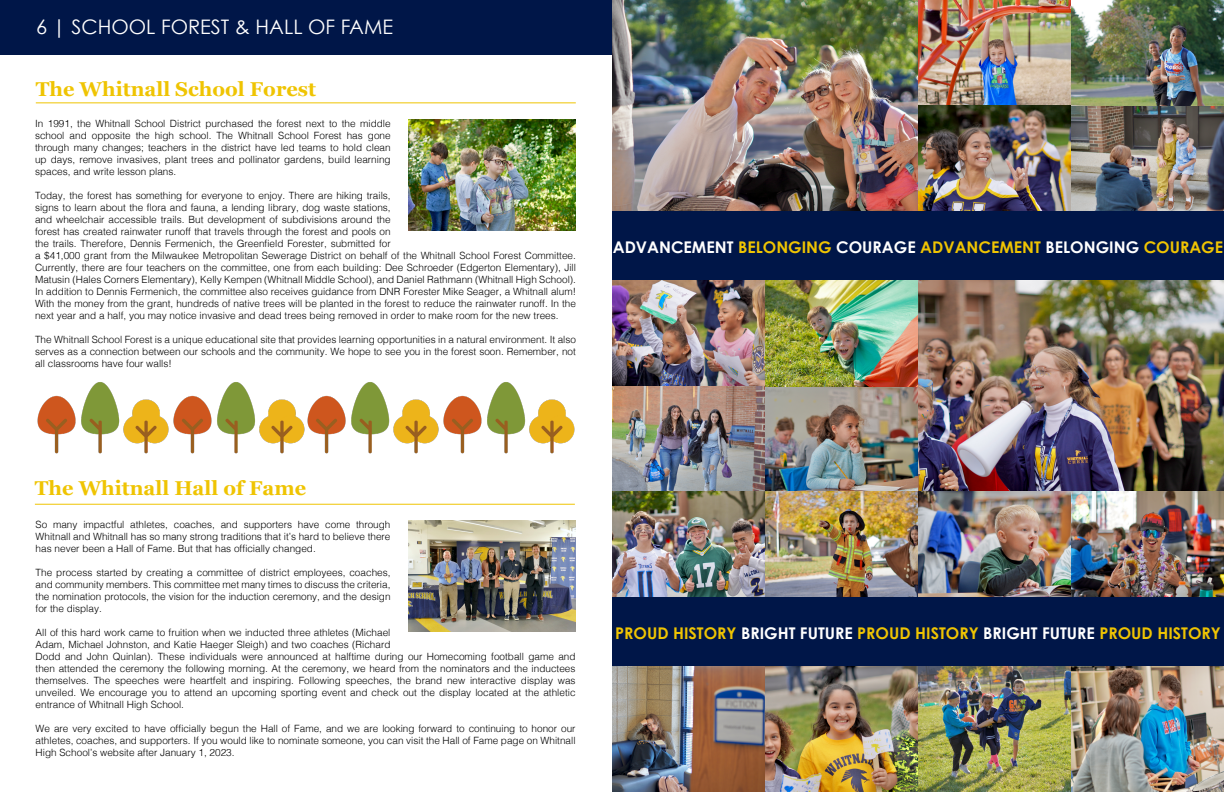
<style>
.page{position:relative;width:1224px;height:792px;background:#fff}
.page>*{position:absolute;margin:0;border:0;box-sizing:border-box;transform-origin:0 0}
.t1{font:700 20px "Georgia";color:#efc402}
.t2{font:20px "Century Gothic";color:#fff}
.t3{font:700 16.1px "Century Gothic";color:#efc402}
.t4{font:700 16.1px "Century Gothic";color:#fff}
.t5{font:300 10px/12px "Helvetica";color:#000;text-align:justify}
.s1{color:#efc402}
.s2{color:#fff}
</style>
<div class="page">
<img style="left:612px;top:0;width:612px;height:211px">
<div style="left:612px;top:211px;width:612px;height:70px;background:#001648"></div>
<div style="left:0;top:0;width:612px;height:54px;background:#001648"></div>
<hr style="left:36px;top:102px;width:540px;height:1px;background:#efc402">
<hr style="left:35px;top:504px;width:540px;height:1px;background:#efc402">
<img style="left:409px;top:119px;width:167px;height:111px">
<img style="left:409px;top:520px;width:167px;height:112px">
<img style="left:37px;top:382px;width:538px;height:72px">
<img style="left:612px;top:281px;width:612px;height:316px">
<div style="left:612px;top:597px;width:612px;height:70px;background:#001648"></div>
<img style="left:612px;top:667px;width:612px;height:125px">
<h1 class="t2" style="left:36px;top:15px;width:359px">6 | SCHOOL FOREST &amp; HALL OF FAME</h1>
<h1 class="t1" style="left:36px;top:74px;width:282px">The Whitnall School Forest</h1>
<p class="t5" style="left:35px;top:117px;width:357px">In 1991, the Whitnall School District purchased the forest next to the middle school and opposite the high school. The Whitnall School Forest has gone through many changes; teachers in the district have led teams to hold clean up days, remove invasives, plant trees and pollinator gardens, build learning spaces, and write lesson plans.</p>
<p class="t5" style="left:35px;top:189px;width:542px;text-align:left">Today, the forest has something for everyone to enjoy. There are hiking trails,<br>signs to learn about the flora and fauna, a lending library, dog waste stations,<br>and wheelchair accessible trails. But development of subdivisions around the<br>forest has created rainwater runoff that travels through the forest and pools on<br>the trails. Therefore, Dennis Fermenich, the Greenfield Forester, submitted for<br>a $41,000 grant from the Milwaukee Metropolitan Sewerage District on behalf of the Whitnall School Forest Committee.<br>Currently, there are four teachers on the committee, one from each building: Dee Schroeder (Edgerton Elementary), Jill Matusin (Hales Corners Elementary), Kelly Kempen (Whitnall Middle School), and Daniel Rathmann (Whitnall High School).<br>In addition to Dennis Fermenich, the committee also receives guidance from DNR Forester Mike Seager, a Whitnall alum!<br>With the money from the grant, hundreds of native trees will be planted in the forest to reduce the rainwater runoff. In the next year and a half, you may notice invasive and dead trees being removed in order to make room for the new trees.</p>
<p class="t5" style="left:35px;top:333px;width:542px">The Whitnall School Forest is a unique educational site that provides learning opportunities in a natural environment. It also serves as a connection between our schools and the community. We hope to see you in the forest soon. Remember, not all classrooms have four walls!</p>
<h2 class="t4" style="left:613px;top:237px;width:612px">ADVANCEMENT <span class="s1">BELONGING</span> COURAGE <span class="s1">ADVANCEMENT</span> BELONGING <span class="s1">COURAGE</span></h2>
<h1 class="t1" style="left:35px;top:473px;width:273px">The Whitnall Hall of Fame</h1>
<p class="t5" style="left:36px;top:517px;width:356px">So many impactful athletes, coaches, and supporters have come through Whitnall and Whitnall has so many strong traditions that it’s hard to believe there has never been a Hall of Fame. But that has officially changed.</p>
<p class="t5" style="left:36px;top:565px;width:356px">The process started by creating a committee of district employees, coaches, and community members. This committee met many times to discuss the criteria, the nomination protocols, the vision for the induction ceremony, and the design for the display.</p>
<p class="t5" style="left:36px;top:625px;width:541px;text-align:left">All of this hard work came to fruition when we inducted three athletes (Michael<br>Adam, Michael Johnston, and Katie Haeger Sleigh) and two coaches (Richard<br>Dodd and John Quinlan). These individuals were announced at halftime during our Homecoming football game and then attended the ceremony the following morning. At the ceremony, we heard from the nominators and the inductees themselves. The speeches were heartfelt and inspiring. Following speeches, the brand new interactive display was unveiled. We encourage you to attend an upcoming sporting event and check out the display located at the athletic entrance of Whitnall High School.</p>
<p class="t5" style="left:36px;top:721px;width:541px">We are very excited to have officially begun the Hall of Fame, and we are looking forward to continuing to honor our athletes, coaches, and supporters. If you would like to nominate someone, you can visit the Hall of Fame page on Whitnall High School’s website after January 1, 2023.</p>
<h2 class="t3" style="left:615px;top:623px;width:607px">PROUD HISTORY <span class="s2">BRIGHT FUTURE</span> PROUD HISTORY <span class="s2">BRIGHT FUTURE</span> PROUD HISTORY</h2>
</div>
